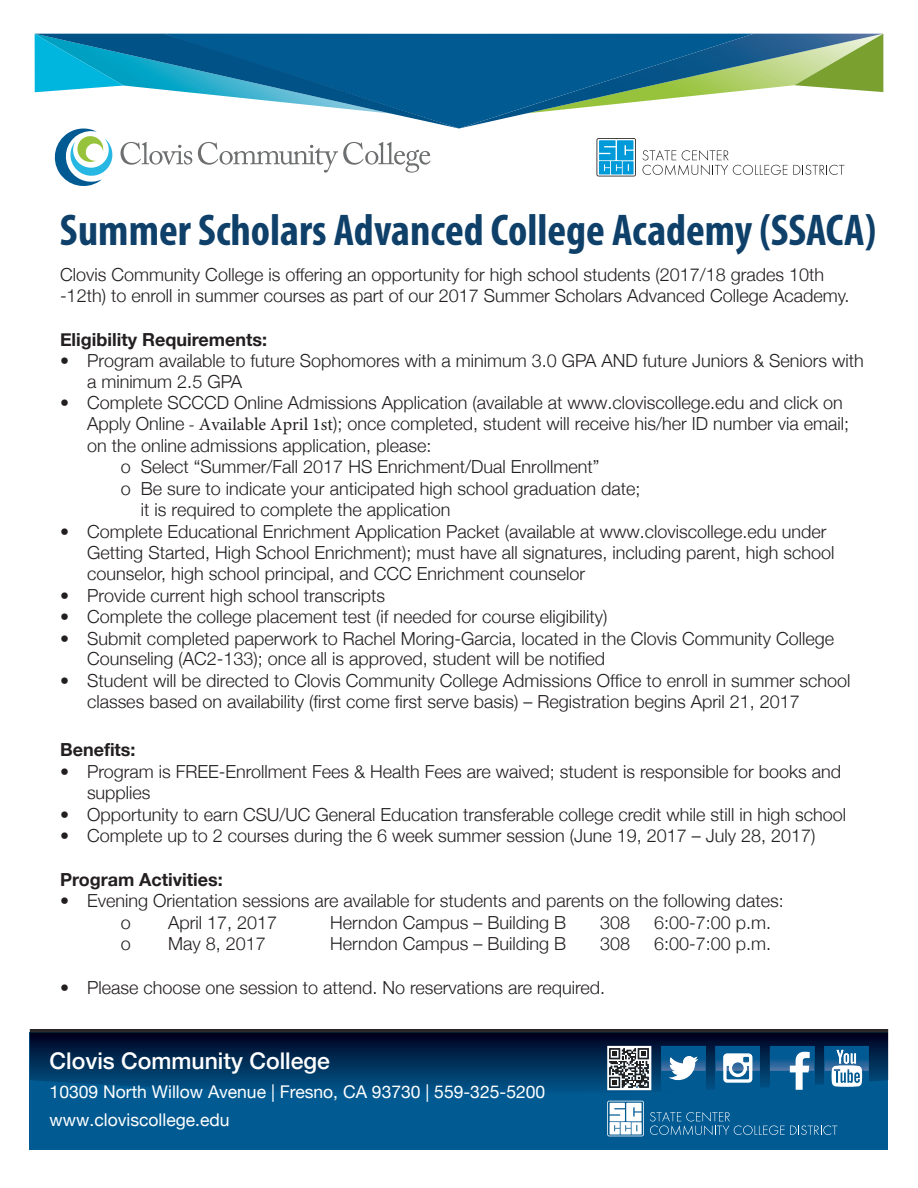
<style>
.page{position:relative;width:918px;height:1188px;background:#fff}
.page>*{position:absolute;margin:0;border:0;box-sizing:border-box;transform-origin:0 0}
.t1{font:700 condensed 44.7px "Myriad Pro";color:#0e4069}
.t2{font:500 22.95px "Helvetica Neue";color:#fff}
.t3{font:300 18px/21.6px "Helvetica Neue";color:#231f20}
.t4{font:700 18px "Helvetica Neue";color:#231f20}
.t5{font:17.55px/29px "Helvetica Neue";color:#fff}
.s1{font-family:"Minion Pro";font-weight:400}
</style>
<div class="page">
<div style="left:30px;top:1032px;width:858px;height:118px;background:#015a92"></div>
<hr style="left:30px;top:1029px;width:858px;height:3px;background:#292627">
<img style="left:30px;top:1032px;width:858px;height:59px">
<svg style="left:607px;top:1046px;width:44px;height:44px;background:#8e9194"></svg>
<div style="left:716px;top:1046px;width:44px;height:44px;background:#015a92"></div>
<svg style="left:723px;top:1071px;width:29px;height:12px"></svg>
<div style="left:770px;top:1046px;width:44px;height:44px;background:#015a92"></div>
<svg style="left:790px;top:1071px;width:19px;height:19px"></svg>
<div style="left:661px;top:1046px;width:45px;height:44px;background:#015a92"></div>
<svg style="left:669px;top:1071px;width:24px;height:9px"></svg>
<img style="left:661px;top:1059px;width:45px;height:12px">
<img style="left:670px;top:1056px;width:28px;height:15px">
<img style="left:716px;top:1056px;width:44px;height:15px">
<img style="left:723px;top:1053px;width:29px;height:18px">
<img style="left:770px;top:1051px;width:44px;height:20px">
<img style="left:790px;top:1052px;width:20px;height:19px">
<div style="left:825px;top:1046px;width:44px;height:44px;background:#015a92"></div>
<img style="left:825px;top:1049px;width:44px;height:22px">
<svg style="left:832px;top:1050px;width:32px;height:37px"></svg>
<img style="left:832px;top:1065px;width:30px;height:6px">
<svg style="left:650px;top:1112px;width:187px;height:23px"></svg>
<svg style="left:607px;top:1101px;width:37px;height:35px"></svg>
<svg style="left:35px;top:34px;width:848px;height:152px"></svg>
<h1 class="t1" style="left:60px;top:202px;width:818px">Summer Scholars Advanced College Academy (SSACA)</h1>
<p class="t3" style="left:60px;top:263px;width:791px">Clovis Community College is offering an opportunity for high school students (2017/18 grades 10th -12th) to enroll in summer courses as part of our 2017 Summer Scholars Advanced College Academy.</p>
<p class="t4" style="left:60px;top:328px;width:209px">Eligibility Requirements:</p>
<p class="t3" style="left:87px;top:350px;width:778px;line-height:20.5px;text-indent:-27px">• Program available to future Sophomores with a minimum 3.0 GPA AND future Juniors &amp; Seniors with a minimum 2.5 GPA</p>
<p class="t3" style="left:60px;top:392px;width:784px">• Complete SCCCD Online Admissions Application (available at www.cloviscollege.edu and click on</p>
<p class="t3" style="left:87px;top:413px;width:764px">Apply Online <span class="s1">- Available April 1st</span>); once completed, student will receive his/her ID number via email;</p>
<p class="t3" style="left:87px;top:434px;width:346px">on the online admissions application, please:</p>
<p class="t3" style="left:121px;top:456px;width:480px">o Select “Summer/Fall 2017 HS Enrichment/Dual Enrollment”</p>
<p class="t3" style="left:121px;top:477px;width:521px">o Be sure to indicate your anticipated high school graduation date;</p>
<p class="t3" style="left:141px;top:499px;width:311px">it is required to complete the application</p>
<p class="t3" style="left:87px;top:521px;width:749px;line-height:21.1px;text-indent:-27px">• Complete Educational Enrichment Application Packet (available at www.cloviscollege.edu under<br>Getting Started, High School Enrichment); must have all signatures, including parent, high school counselor, high school principal, and CCC Enrichment counselor</p>
<p class="t3" style="left:60px;top:584px;width:327px">• Provide current high school transcripts</p>
<p class="t3" style="left:60px;top:606px;width:549px">• Complete the college placement test (if needed for course eligibility)</p>
<p class="t3" style="left:87px;top:628px;width:749px;line-height:20.5px;text-indent:-27px">• Submit completed paperwork to Rachel Moring-Garcia, located in the Clovis Community College<br>Counseling (AC2-133); once all is approved, student will be notified</p>
<p class="t3" style="left:87px;top:670px;width:765px;line-height:20.5px;text-indent:-27px">• Student will be directed to Clovis Community College Admissions Office to enroll in summer school classes based on availability (first come first serve basis) – Registration begins April 21, 2017</p>
<p class="t4" style="left:60px;top:739px;width:77px">Benefits:</p>
<p class="t3" style="left:87px;top:760px;width:756px;text-indent:-27px">• Program is FREE-Enrollment Fees &amp; Health Fees are waived; student is responsible for books and supplies</p>
<p class="t3" style="left:60px;top:803px;width:788px">• Opportunity to earn CSU/UC General Education transferable college credit while still in high school</p>
<p class="t3" style="left:60px;top:825px;width:757px">• Complete up to 2 courses during the 6 week summer session (June 19, 2017 – July 28, 2017)</p>
<p class="t4" style="left:60px;top:868px;width:164px">Program Activities:</p>
<p class="t3" style="left:121px;top:890px;width:664px;text-indent:-61px">• Evening Orientation sessions are available for students and parents on the following dates: o</p>
<p class="t3" style="left:168px;top:911px;width:111px">April 17, 2017</p>
<p class="t3" style="left:330px;top:911px;width:238px">Herndon Campus – Building B</p>
<p class="t3" style="left:600px;top:911px;width:32px">308</p>
<p class="t3" style="left:654px;top:911px;width:119px">6:00-7:00 p.m.</p>
<p class="t3" style="left:121px;top:933px;width:12px">o</p>
<p class="t3" style="left:168px;top:933px;width:99px">May 8, 2017</p>
<p class="t3" style="left:330px;top:933px;width:238px">Herndon Campus – Building B</p>
<p class="t3" style="left:600px;top:933px;width:32px">308</p>
<p class="t3" style="left:654px;top:933px;width:119px">6:00-7:00 p.m.</p>
<p class="t3" style="left:60px;top:976px;width:547px">• Please choose one session to attend. No reservations are required.</p>
<p class="t2" style="left:50px;top:1042px;width:282px">Clovis Community College</p>
<p class="t5" style="left:50px;top:1077px;width:497px">10309 North Willow Avenue | Fresno, CA 93730 | 559-325-5200 www.cloviscollege.edu</p>
</div>
